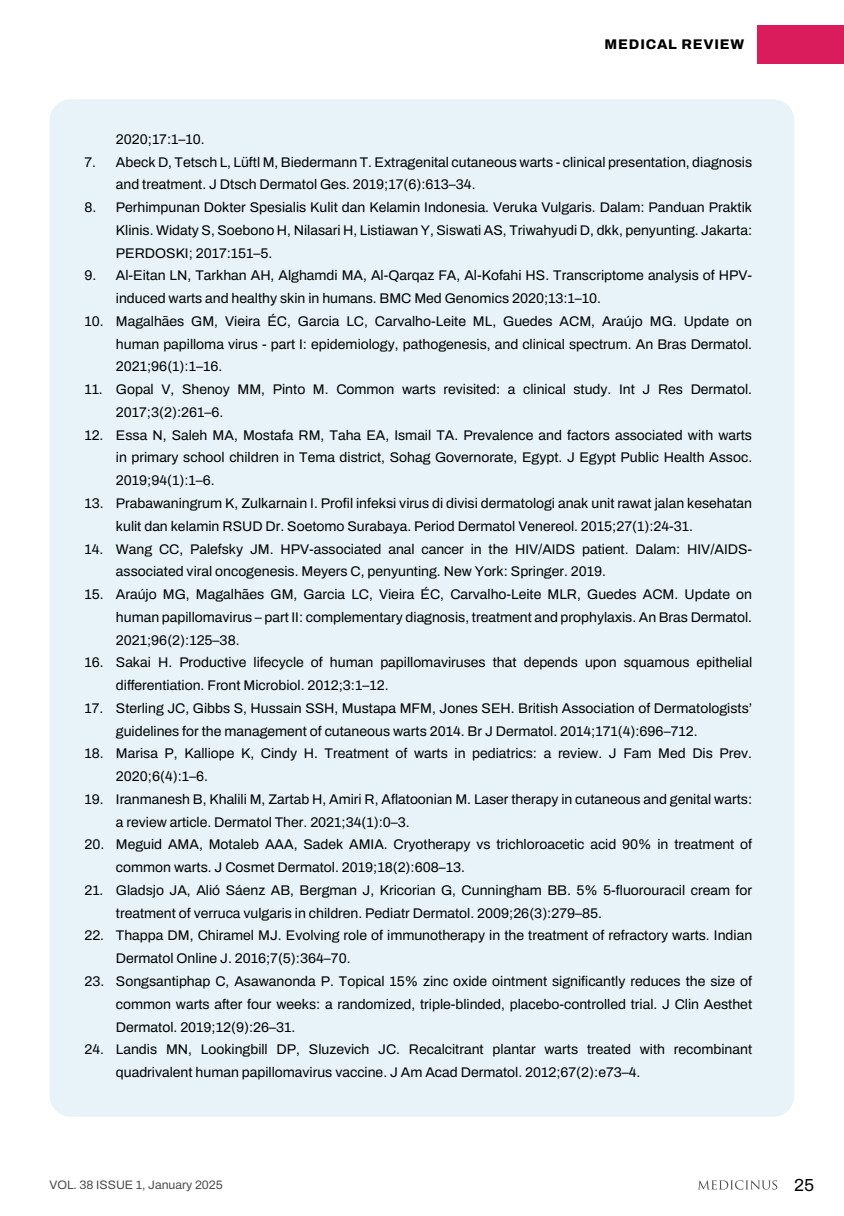
<style>
.page{position:relative;width:844px;height:1216px;background:#fff}
.page>*{position:absolute;margin:0;border:0;box-sizing:border-box;transform-origin:0 0}
.t1{font:600 17.5px "Archivo";color:#000}
.t2{font:600 14px/22.8px "Archivo";color:#000}
.t3{font:800 14px "Archivo";letter-spacing:.06em;color:#000}
.t4{font:600 12.25px "Archivo";color:#4d4d4f}
</style>
<div class="page">
<svg style="left:698px;top:1180px;width:79px;height:9px"></svg>
<div style="left:757px;top:25px;width:86px;height:39px;background:#da1c5c"></div>
<div style="left:50px;top:99px;width:744px;height:1017px;background:#e7f3f8;border-radius:21px"></div>
<p class="t3" style="left:604px;top:33px;width:141px">MEDICAL REVIEW</p>
<p class="t2" style="left:116px;top:128px;width:90px">2020;17:1–10.</p>
<p class="t2" style="left:116px;top:150px;width:637px;text-indent:-32px">7. Abeck D, Tetsch L, Lüftl M, Biedermann T. Extragenital cutaneous warts - clinical presentation, diagnosis and treatment. J Dtsch Dermatol Ges. 2019;17(6):613–34.</p>
<p class="t2" style="left:116px;top:196px;width:637px;text-align:justify;text-indent:-32px">8. Perhimpunan Dokter Spesialis Kulit dan Kelamin Indonesia. Veruka Vulgaris. Dalam: Panduan Praktik Klinis. Widaty S, Soebono H, Nilasari H, Listiawan Y, Siswati AS, Triwahyudi D, dkk, penyunting. Jakarta:<br>PERDOSKI; 2017:151–5.</p>
<p class="t2" style="left:116px;top:264px;width:637px;text-indent:-32px">9. Al-Eitan LN, Tarkhan AH, Alghamdi MA, Al-Qarqaz FA, Al-Kofahi HS. Transcriptome analysis of HPV&shy;induced warts and healthy skin in humans. BMC Med Genomics 2020;13:1–10.</p>
<p class="t2" style="left:116px;top:310px;width:637px;text-align:justify;text-indent:-32px">10. Magalhães GM, Vieira ÉC, Garcia LC, Carvalho-Leite ML, Guedes ACM, Araújo MG. Update on human papilloma virus - part I: epidemiology, pathogenesis, and clinical spectrum. An Bras Dermatol.<br>2021;96(1):1–16.</p>
<p class="t2" style="left:116px;top:378px;width:637px;text-indent:-32px">11. Gopal V, Shenoy MM, Pinto M. Common warts revisited: a clinical study. Int J Res Dermatol.<br>2017;3(2):261–6.</p>
<p class="t2" style="left:116px;top:423px;width:637px;text-align:justify;text-indent:-32px">12. Essa N, Saleh MA, Mostafa RM, Taha EA, Ismail TA. Prevalence and factors associated with warts in primary school children in Tema district, Sohag Governorate, Egypt. J Egypt Public Health Assoc.<br>2019;94(1):1–6.</p>
<p class="t2" style="left:116px;top:492px;width:637px;text-indent:-32px">13. Prabawaningrum K, Zulkarnain I. Profil infeksi virus di divisi dermatologi anak unit rawat jalan kesehatan kulit dan kelamin RSUD Dr. Soetomo Surabaya. Period Dermatol Venereol. 2015;27(1):24-31.</p>
<p class="t2" style="left:116px;top:537px;width:637px;text-indent:-32px">14. Wang CC, Palefsky JM. HPV-associated anal cancer in the HIV/AIDS patient. Dalam: HIV/AIDS&shy;associated viral oncogenesis. Meyers C, penyunting. New York: Springer. 2019.</p>
<p class="t2" style="left:116px;top:583px;width:637px;text-align:justify;text-indent:-32px">15. Araújo MG, Magalhães GM, Garcia LC, Vieira ÉC, Carvalho-Leite MLR, Guedes ACM. Update on human papillomavirus – part II: complementary diagnosis, treatment and prophylaxis. An Bras Dermatol.<br>2021;96(2):125–38.</p>
<p class="t2" style="left:116px;top:651px;width:637px;text-indent:-32px">16. Sakai H. Productive lifecycle of human papillomaviruses that depends upon squamous epithelial differentiation. Front Microbiol. 2012;3:1–12.</p>
<p class="t2" style="left:116px;top:696px;width:637px;text-indent:-32px">17. Sterling JC, Gibbs S, Hussain SSH, Mustapa MFM, Jones SEH. British Association of Dermatologists’ guidelines for the management of cutaneous warts 2014. Br J Dermatol. 2014;171(4):696–712.</p>
<p class="t2" style="left:116px;top:742px;width:637px;text-indent:-32px">18. Marisa P, Kalliope K, Cindy H. Treatment of warts in pediatrics: a review. J Fam Med Dis Prev.<br>2020;6(4):1–6.</p>
<p class="t2" style="left:116px;top:787px;width:637px;text-indent:-32px">19. Iranmanesh B, Khalili M, Zartab H, Amiri R, Aflatoonian M. Laser therapy in cutaneous and genital warts: a review article. Dermatol Ther. 2021;34(1):0–3.</p>
<p class="t2" style="left:116px;top:833px;width:637px;text-indent:-32px">20. Meguid AMA, Motaleb AAA, Sadek AMIA. Cryotherapy vs trichloroacetic acid 90% in treatment of common warts. J Cosmet Dermatol. 2019;18(2):608–13.</p>
<p class="t2" style="left:116px;top:878px;width:637px;text-indent:-32px">21. Gladsjo JA, Alió Sáenz AB, Bergman J, Kricorian G, Cunningham BB. 5% 5-fluorouracil cream for treatment of verruca vulgaris in children. Pediatr Dermatol. 2009;26(3):279–85.</p>
<p class="t2" style="left:116px;top:924px;width:637px;text-indent:-32px">22. Thappa DM, Chiramel MJ. Evolving role of immunotherapy in the treatment of refractory warts. Indian<br>Dermatol Online J. 2016;7(5):364–70.</p>
<p class="t2" style="left:116px;top:969px;width:637px;text-align:justify;text-indent:-32px">23. Songsantiphap C, Asawanonda P. Topical 15% zinc oxide ointment significantly reduces the size of common warts after four weeks: a randomized, triple-blinded, placebo-controlled trial. J Clin Aesthet Dermatol. 2019;12(9):26–31.</p>
<p class="t2" style="left:116px;top:1038px;width:637px;text-indent:-32px">24. Landis MN, Lookingbill DP, Sluzevich JC. Recalcitrant plantar warts treated with recombinant quadrivalent human papillomavirus vaccine. J Am Acad Dermatol. 2012;67(2):e73–4.</p>
<p class="t4" style="left:50px;top:1175px;width:175px">VOL. 38 ISSUE 1, January 2025</p>
<p class="t1" style="left:794px;top:1171px;width:21px">25</p>
</div>
